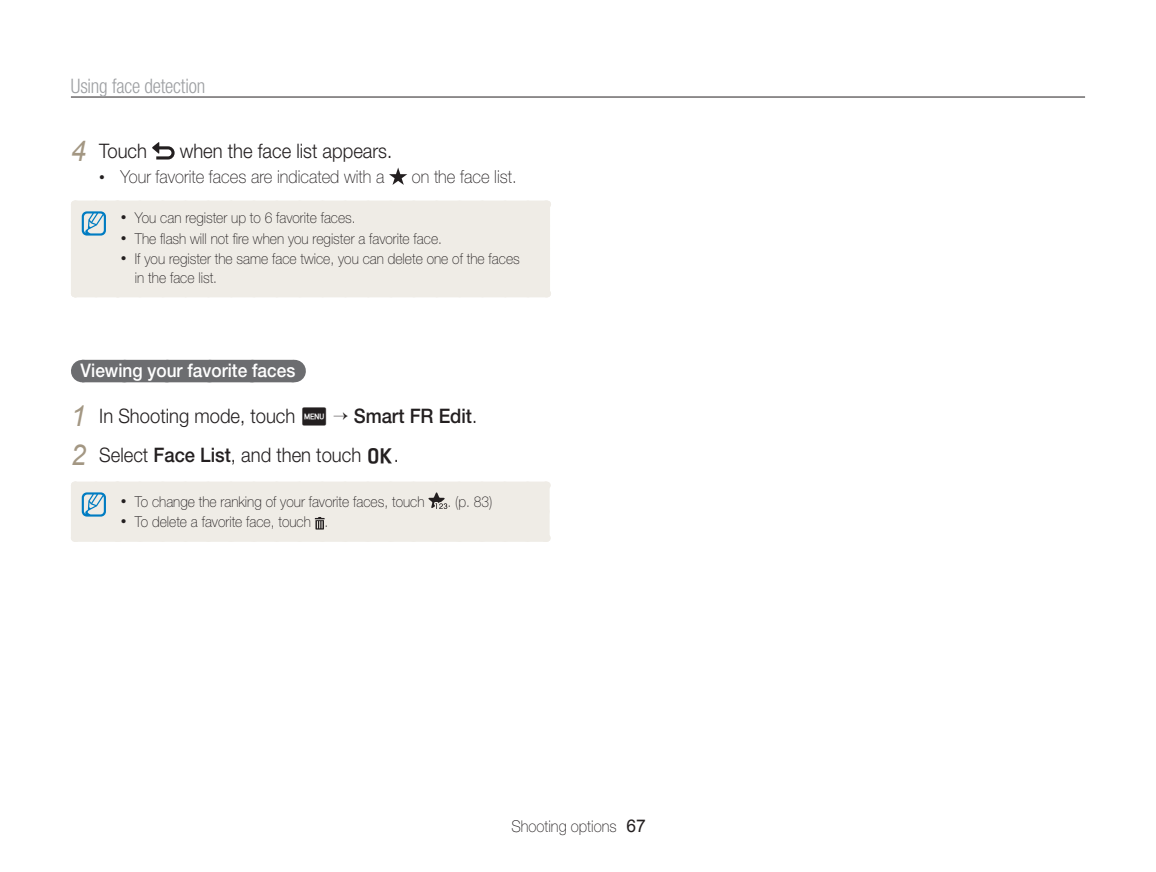
<style>
.page{position:relative;width:1156px;height:872px;background:#fff}
.page>*{position:absolute;margin:0;border:0;box-sizing:border-box;transform-origin:0 0}
.t1{font:300 20px/39px "Helvetica Neue";color:#231f20;scale:.92 1}
.t2{font:300 condensed 20px "Helvetica Neue";letter-spacing:-.01em;color:#9d9fa2;scale:.96 1}
.t3{font:500 18.75px "Helvetica Neue";color:#fff;scale:.92 1}
.t4{font:100 18px "Helvetica Neue";color:#231f20;scale:.92 1}
.t5{font:100 16.25px "Helvetica Neue";color:#231f20;scale:.92 1}
.t6{font:100 15px/18.8px "Helvetica Neue";color:#231f20;scale:.92 1}
.s1{font-family:"Arial";font-weight:400;font-style:italic;font-size:28.75px;color:#a39783}
.s2{font-family:"Arial";font-weight:400;font-size:16.25px}
.s3{font-family:"SH100";font-weight:400}
.s4{font-weight:500}
.s5{font-family:"Arial";font-weight:400;font-size:17.5px}
</style>
<div class="page">
<hr style="left:71px;top:97px;width:1013px;height:1px;background:#231f20">
<div style="left:82px;top:360px;width:211px;height:22px;background:#6c6d70"></div>
<svg style="left:293px;top:360px;width:1px;height:22px"></svg>
<svg style="left:152px;top:142px;width:22px;height:17px"></svg>
<svg style="left:389px;top:167px;width:18px;height:18px"></svg>
<div style="left:78px;top:208px;width:464px;height:82px;background:#efece6"></div>
<div style="left:75px;top:200px;width:42px;height:8px;background:#efece6"></div>
<div style="left:71px;top:204px;width:7px;height:90px;background:#efece6"></div>
<div style="left:117px;top:200px;width:429px;height:8px;background:#efece6"></div>
<div style="left:542px;top:204px;width:8px;height:90px;background:#efece6"></div>
<div style="left:75px;top:290px;width:42px;height:7px;background:#efece6"></div>
<div style="left:117px;top:290px;width:429px;height:7px;background:#efece6"></div>
<svg style="left:141px;top:200px;width:394px;height:1px"></svg>
<svg style="left:71px;top:200px;width:36px;height:71px"></svg>
<div style="left:71px;top:481px;width:478px;height:61px;background:#efece6"></div>
<h1 class="t2" style="left:71px;top:79px;width:141px">Using face detection</h1>
<h1 class="t1" style="left:71px;top:133px;width:84px"><span class="s1">4</span> Touch</h1>
<h1 class="t1" style="left:180px;top:133px;width:232px">when the face list appears.</h1>
<p class="t4" style="left:99px;top:170px;width:311px"><span class="s2">•</span> Your favorite faces are indicated with a</p>
<p class="t4" style="left:412px;top:170px;width:115px">on the face list.</p>
<p class="t6" style="left:121px;top:210px;width:257px"><span class="s2">•</span> You can register up to 6 favorite faces.</p>
<p class="t6" style="left:121px;top:230px;width:350px"><span class="s2">•</span> The flash will not fire when you register a favorite face.</p>
<p class="t6" style="left:135px;top:251px;width:420px;text-indent:-14px"><span class="s2">•</span> If you register the same face twice, you can delete one of the faces in the face list.</p>
<p class="t3" style="left:80px;top:363px;width:235px">Viewing your favorite faces</p>
<h1 class="t1" style="left:71px;top:398px;width:281px"><span class="s1">1</span> In Shooting mode, touch <span class="s3">m</span></h1>
<h1 class="t1" style="left:71px;top:398px;width:443px;text-indent:283px"><span class="s4">Smart FR Edit</span>.<br><span class="s1">2</span> Select <span class="s4">Face List</span>, and then touch <span class="s3">o</span>.</h1>
<p class="t6" style="left:121px;top:493px;width:332px"><span class="s2">•</span> To change the ranking of your favorite faces, touch</p>
<p class="t6" style="left:447px;top:493px;width:50px">. (p. 83)</p>
<p class="t6" style="left:121px;top:514px;width:227px"><span class="s2">•</span> To delete a favorite face, touch .</p>
<p class="t5" style="left:511px;top:820px;width:148px">Shooting options <span class="s5">67</span></p>
</div>
